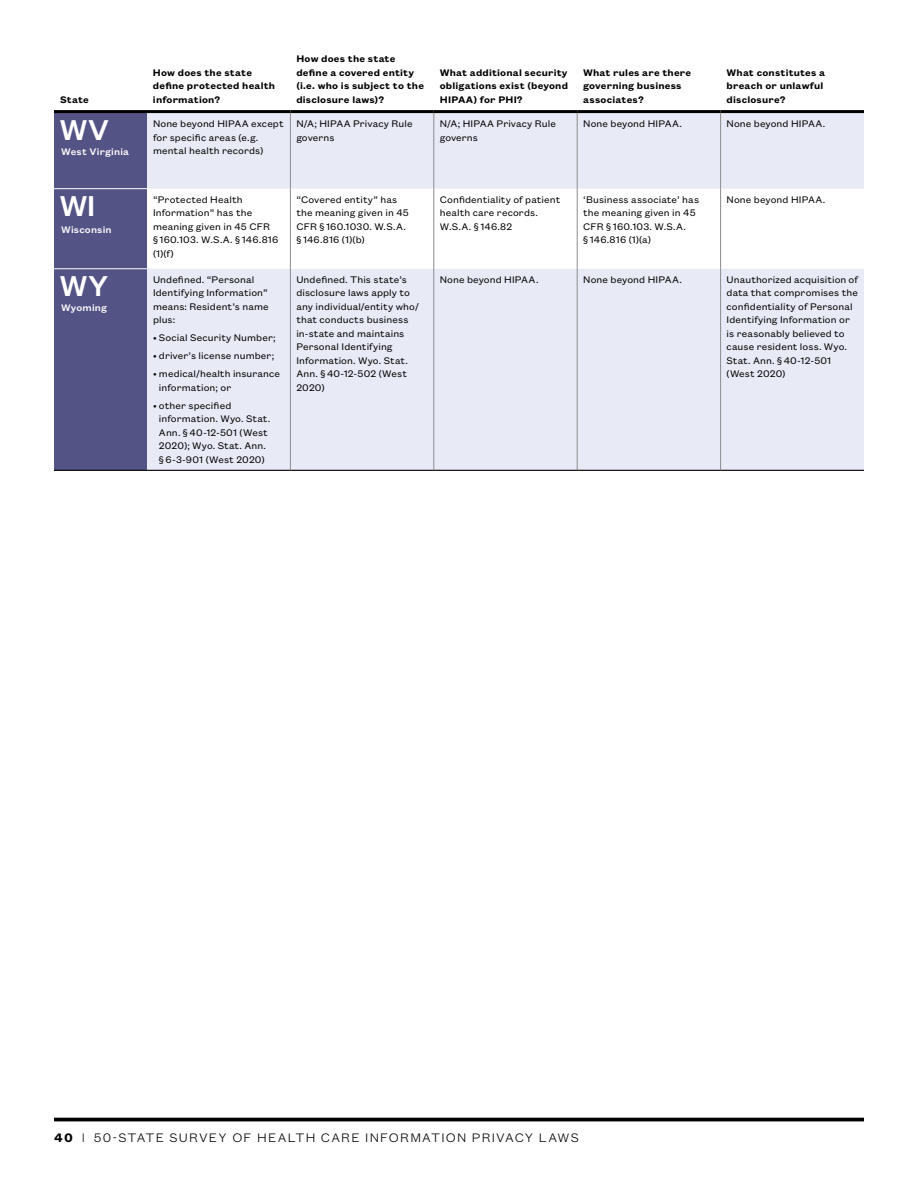
<style>
.page{position:relative;width:918px;height:1188px;background:#fff}
.page>*{position:absolute;margin:0;border:0;box-sizing:border-box;transform-origin:0 0}
.t1{font:500 31.5px "Founders Grotesk";color:#fff}
.t2{font:300 13.5px "Founders Grotesk Text";letter-spacing:.09em;color:#000}
.t3{font:10.5px/13.5px "Founders Grotesk Text";letter-spacing:.01em;color:#000}
.t4{font:600 10.5px/13.5px "Founders Grotesk Text";letter-spacing:.015em;color:#000}
.t5{font:500 10.5px "Founders Grotesk Text";letter-spacing:.015em;color:#fff}
.s1{font-weight:600}
</style>
<div class="page">
<div style="left:54px;top:113px;width:93px;height:357px;background:#535386"></div>
<svg style="left:147px;top:113px;width:717px;height:357px;fill:#e8eaf6"></svg>
<hr style="left:54px;top:110px;width:93px;height:3px;background:#000">
<hr style="left:147px;top:110px;width:143px;height:3px;background:#000">
<hr style="left:290px;top:110px;width:144px;height:3px;background:#000">
<hr style="left:434px;top:110px;width:143px;height:3px;background:#000">
<hr style="left:577px;top:110px;width:144px;height:3px;background:#000">
<hr style="left:721px;top:110px;width:143px;height:3px;background:#000">
<hr style="left:54px;top:188px;width:93px;height:1px;background:#fff">
<hr style="left:54px;top:268px;width:93px;height:1px;background:#fff">
<hr style="left:290px;top:113px;width:1px;height:76px;background:#8a8c8e">
<hr style="left:434px;top:113px;width:1px;height:76px;background:#8a8c8e">
<hr style="left:577px;top:113px;width:1px;height:76px;background:#8a8c8e">
<hr style="left:720px;top:113px;width:1px;height:76px;background:#8a8c8e">
<hr style="left:290px;top:189px;width:1px;height:80px;background:#8a8c8e">
<hr style="left:434px;top:189px;width:1px;height:80px;background:#8a8c8e">
<hr style="left:577px;top:189px;width:1px;height:80px;background:#8a8c8e">
<hr style="left:720px;top:189px;width:1px;height:80px;background:#8a8c8e">
<hr style="left:290px;top:269px;width:1px;height:201px;background:#8a8c8e">
<hr style="left:434px;top:269px;width:1px;height:201px;background:#8a8c8e">
<hr style="left:577px;top:269px;width:1px;height:201px;background:#8a8c8e">
<hr style="left:720px;top:269px;width:1px;height:201px;background:#8a8c8e">
<hr style="left:54px;top:470px;width:93px;height:1px;background:#000">
<hr style="left:147px;top:470px;width:143px;height:1px;background:#000">
<hr style="left:290px;top:470px;width:144px;height:1px;background:#000">
<hr style="left:434px;top:470px;width:143px;height:1px;background:#000">
<hr style="left:577px;top:470px;width:144px;height:1px;background:#000">
<hr style="left:721px;top:470px;width:143px;height:1px;background:#000">
<hr style="left:54px;top:1118px;width:810px;height:3px;background:#000">
<p class="t4" style="left:60px;top:92px;width:30px">State</p>
<h1 class="t1" style="left:60px;top:111px;width:50px">WV</h1>
<p class="t5" style="left:61px;top:145px;width:69px">West Virginia</p>
<h1 class="t1" style="left:60px;top:186px;width:37px">WI</h1>
<p class="t5" style="left:61px;top:222px;width:52px">Wisconsin</p>
<h1 class="t1" style="left:60px;top:266px;width:49px">WY</h1>
<p class="t5" style="left:61px;top:301px;width:47px">Wyoming</p>
<p class="t4" style="left:153px;top:65px;width:124px">How does the state define protected health information?</p>
<p class="t4" style="left:296px;top:51px;width:129px">How does the state define a covered entity (i.e. who is subject to the disclosure laws)?</p>
<p class="t4" style="left:440px;top:65px;width:130px;text-align:justify">What additional security obligations exist (beyond HIPAA) for PHI?</p>
<p class="t4" style="left:583px;top:65px;width:110px">What rules are there governing business associates?</p>
<p class="t4" style="left:727px;top:65px;width:100px">What constitutes a breach or unlawful disclosure?</p>
<p class="t3" style="left:153px;top:116px;width:132px">None beyond HIPAA except for specific areas (e.g. mental health records)</p>
<p class="t3" style="left:296px;top:116px;width:118px">N/A; HIPAA Privacy Rule governs</p>
<p class="t3" style="left:440px;top:116px;width:118px">N/A; HIPAA Privacy Rule governs</p>
<p class="t3" style="left:583px;top:116px;width:100px">None beyond HIPAA.</p>
<p class="t3" style="left:727px;top:116px;width:100px">None beyond HIPAA.</p>
<p class="t3" style="left:153px;top:192px;width:127px">“Protected Health<br>Information” has the meaning given in 45 CFR<br>§ 160.103. W.S.A. § 146.816 (1)(f)</p>
<p class="t3" style="left:296px;top:192px;width:114px">“Covered entity” has the meaning given in 45<br>CFR § 160.1030. W.S.A. § 146.816 (1)(b)</p>
<p class="t3" style="left:440px;top:192px;width:122px">Confidentiality of patient health care records.<br>W.S.A. § 146.82</p>
<p class="t3" style="left:583px;top:192px;width:117px">‘Business associate’ has the meaning given in 45<br>CFR § 160.103. W.S.A.<br>§ 146.816 (1)(a)</p>
<p class="t3" style="left:727px;top:192px;width:100px">None beyond HIPAA.</p>
<p class="t3" style="left:153px;top:272px;width:117px">Undefined. “Personal<br>Identifying Information” means: Resident’s name plus:</p>
<p class="t3" style="left:153px;top:330px;width:124px">• Social Security Number;</p>
<p class="t3" style="left:153px;top:348px;width:123px">• driver’s license number;</p>
<p class="t3" style="left:159px;top:366px;width:123px;text-indent:-6px">• medical/health insurance information; or</p>
<p class="t3" style="left:159px;top:398px;width:113px;text-indent:-6px">• other specified information. Wyo. Stat.<br>Ann. § 40-12-501 (West<br>2020); Wyo. Stat. Ann. § 6-3-901 (West 2020)</p>
<p class="t3" style="left:296px;top:272px;width:124px">Undefined. This state’s disclosure laws apply to any individual/entity who/ that conducts business in-state and maintains<br>Personal Identifying<br>Information. Wyo. Stat.<br>Ann. § 40-12-502 (West<br>2020)</p>
<p class="t3" style="left:440px;top:272px;width:100px">None beyond HIPAA.</p>
<p class="t3" style="left:583px;top:272px;width:100px">None beyond HIPAA.</p>
<p class="t3" style="left:727px;top:272px;width:133px">Unauthorized acquisition of data that compromises the confidentiality of Personal<br>Identifying Information or is reasonably believed to cause resident loss. Wyo.<br>Stat. Ann. § 40-12-501 (West 2020)</p>
<p class="t2" style="left:54px;top:1128px;width:526px"><span class="s1">40</span> | 50-STATE SURVEY OF HEALTH CARE INFORMATION PRIVACY LAWS</p>
</div>
